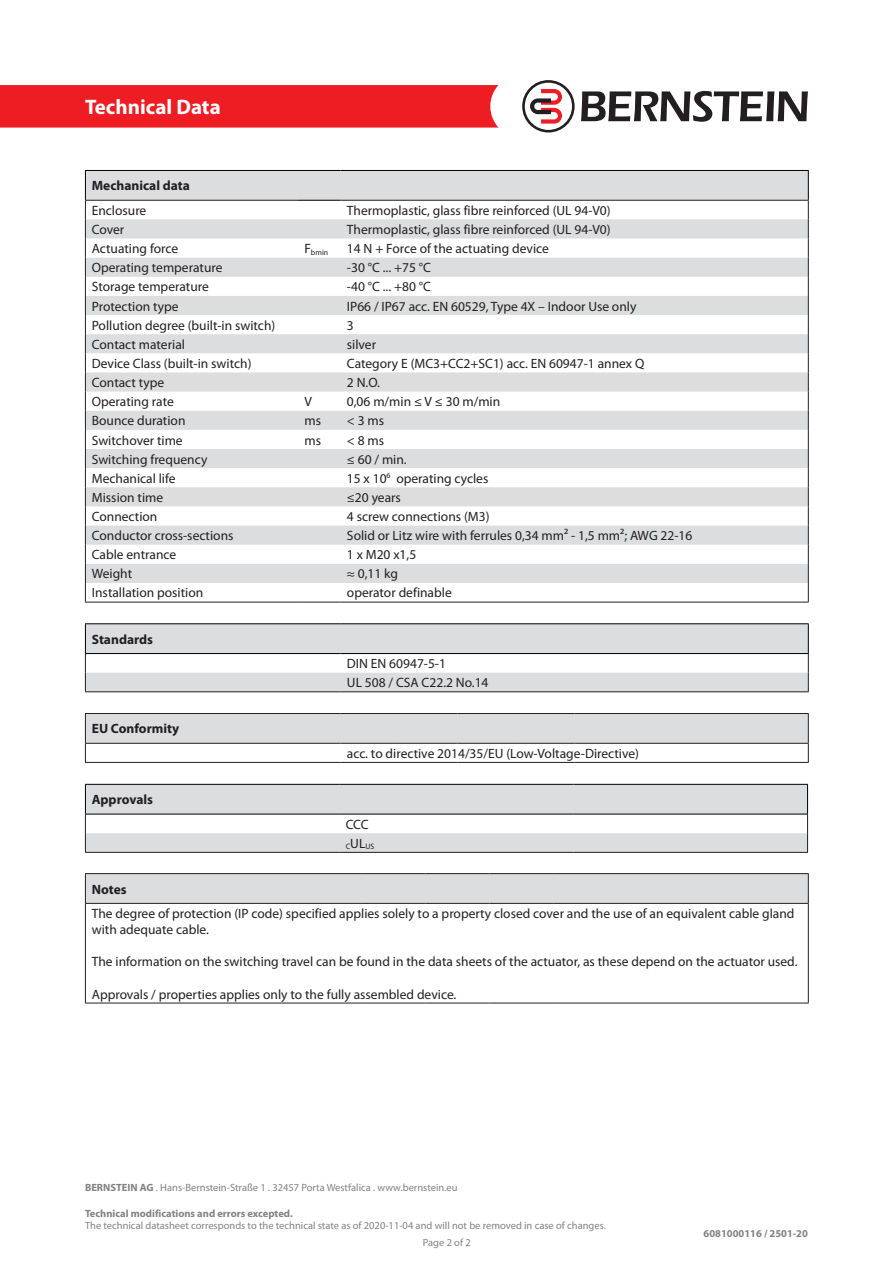
<style>
.page{position:relative;width:893px;height:1263px;background:#fff}
.page>*{position:absolute;margin:0;border:0;box-sizing:border-box;transform-origin:0 0}
.t1{font:700 21px "Myriad Pro";color:#fff}
.t2{font:13.5px/16.2px "Myriad Pro";color:#231f20}
.t3{font:700 13.5px "Myriad Pro";color:#231f20}
.t4{font:10.5px/16.8px "Myriad Pro";color:#808285}
.t5{font:700 10.5px "Myriad Pro";color:#808285}
.t6{font:7.8px "Myriad Pro";color:#231f20}
.s1{font-weight:700}
</style>
<div class="page">
<div style="left:0;top:85px;width:498px;height:43px;background:#ee1d23"></div>
<svg style="left:581px;top:91px;width:227px;height:31px"></svg>
<svg style="left:522px;top:80px;width:53px;height:53px"></svg>
<svg style="left:86px;top:171px;width:722px;height:412px;fill:#dcdddf"></svg>
<hr style="left:85px;top:170px;width:213px;height:1px;background:#000">
<svg style="left:85px;top:171px;width:1px;height:431px"></svg>
<hr style="left:298px;top:170px;width:43px;height:1px;background:#000">
<hr style="left:341px;top:170px;width:468px;height:1px;background:#000">
<svg style="left:808px;top:171px;width:1px;height:431px"></svg>
<hr style="left:298px;top:200px;width:43px;height:1px;background:#000">
<hr style="left:85px;top:602px;width:213px;height:1px;background:#231f20">
<hr style="left:298px;top:602px;width:43px;height:1px;background:#231f20">
<hr style="left:341px;top:602px;width:468px;height:1px;background:#231f20">
<hr style="left:85px;top:200px;width:213px;height:1px;background:#231f20">
<hr style="left:341px;top:200px;width:468px;height:1px;background:#231f20">
<svg style="left:85px;top:714px;width:724px;height:48px"></svg>
<hr style="left:85px;top:713px;width:256px;height:1px;background:#231f20">
<hr style="left:341px;top:713px;width:58px;height:1px;background:#231f20">
<hr style="left:399px;top:713px;width:58px;height:1px;background:#231f20">
<hr style="left:457px;top:713px;width:59px;height:1px;background:#231f20">
<hr style="left:516px;top:713px;width:58px;height:1px;background:#231f20">
<hr style="left:574px;top:713px;width:235px;height:1px;background:#231f20">
<hr style="left:85px;top:743px;width:256px;height:1px;background:#231f20">
<hr style="left:341px;top:743px;width:58px;height:1px;background:#231f20">
<hr style="left:399px;top:743px;width:58px;height:1px;background:#231f20">
<hr style="left:457px;top:743px;width:59px;height:1px;background:#231f20">
<hr style="left:516px;top:743px;width:58px;height:1px;background:#231f20">
<hr style="left:574px;top:743px;width:235px;height:1px;background:#231f20">
<hr style="left:85px;top:762px;width:256px;height:1px;background:#231f20">
<hr style="left:341px;top:762px;width:58px;height:1px;background:#231f20">
<hr style="left:399px;top:762px;width:58px;height:1px;background:#231f20">
<hr style="left:457px;top:762px;width:59px;height:1px;background:#231f20">
<hr style="left:516px;top:762px;width:58px;height:1px;background:#231f20">
<hr style="left:574px;top:762px;width:235px;height:1px;background:#231f20">
<svg style="left:86px;top:624px;width:722px;height:67px;fill:#dcdddf"></svg>
<hr style="left:85px;top:623px;width:256px;height:1px;background:#000">
<hr style="left:341px;top:623px;width:468px;height:1px;background:#000">
<hr style="left:85px;top:653px;width:256px;height:1px;background:#000">
<hr style="left:341px;top:653px;width:468px;height:1px;background:#000">
<svg style="left:85px;top:624px;width:1px;height:67px"></svg>
<svg style="left:808px;top:624px;width:1px;height:67px"></svg>
<hr style="left:85px;top:691px;width:256px;height:1px;background:#231f20">
<hr style="left:341px;top:691px;width:468px;height:1px;background:#231f20">
<svg style="left:86px;top:785px;width:721px;height:67px;fill:#dcdddf"></svg>
<hr style="left:85px;top:784px;width:254px;height:1px;background:#000">
<hr style="left:339px;top:784px;width:234px;height:1px;background:#000">
<hr style="left:573px;top:784px;width:235px;height:1px;background:#000">
<hr style="left:85px;top:814px;width:254px;height:1px;background:#000">
<hr style="left:339px;top:814px;width:234px;height:1px;background:#000">
<hr style="left:573px;top:814px;width:235px;height:1px;background:#000">
<svg style="left:85px;top:785px;width:1px;height:67px"></svg>
<svg style="left:807px;top:785px;width:1px;height:67px"></svg>
<hr style="left:85px;top:852px;width:254px;height:1px;background:#231f20">
<hr style="left:339px;top:852px;width:234px;height:1px;background:#231f20">
<hr style="left:573px;top:852px;width:235px;height:1px;background:#231f20">
<svg style="left:85px;top:874px;width:724px;height:29px;background:#dadadc"></svg>
<hr style="left:85px;top:904px;width:1px;height:99px;background:#231f20">
<hr style="left:808px;top:904px;width:1px;height:99px;background:#231f20">
<hr style="left:85px;top:873px;width:213px;height:1px;background:#231f20">
<hr style="left:298px;top:873px;width:64px;height:1px;background:#231f20">
<hr style="left:362px;top:873px;width:64px;height:1px;background:#231f20">
<hr style="left:426px;top:873px;width:63px;height:1px;background:#231f20">
<hr style="left:489px;top:873px;width:64px;height:1px;background:#231f20">
<hr style="left:553px;top:873px;width:256px;height:1px;background:#231f20">
<hr style="left:85px;top:903px;width:213px;height:1px;background:#231f20">
<hr style="left:298px;top:903px;width:64px;height:1px;background:#231f20">
<hr style="left:362px;top:903px;width:64px;height:1px;background:#231f20">
<hr style="left:426px;top:903px;width:63px;height:1px;background:#231f20">
<hr style="left:489px;top:903px;width:64px;height:1px;background:#231f20">
<hr style="left:553px;top:903px;width:256px;height:1px;background:#231f20">
<hr style="left:85px;top:1003px;width:213px;height:1px;background:#231f20">
<hr style="left:298px;top:1003px;width:64px;height:1px;background:#231f20">
<hr style="left:362px;top:1003px;width:64px;height:1px;background:#231f20">
<hr style="left:426px;top:1003px;width:63px;height:1px;background:#231f20">
<hr style="left:489px;top:1003px;width:64px;height:1px;background:#231f20">
<hr style="left:553px;top:1003px;width:256px;height:1px;background:#231f20">
<h1 class="t1" style="left:85px;top:93px;width:137px">Technical Data</h1>
<p class="t3" style="left:92px;top:177px;width:100px">Mechanical data</p>
<p class="t2" style="left:92px;top:202px;width:56px">Enclosure</p>
<p class="t2" style="left:347px;top:202px;width:265px">Thermoplastic, glass fibre reinforced (UL 94-V0)</p>
<p class="t2" style="left:92px;top:221px;width:34px">Cover</p>
<p class="t2" style="left:347px;top:221px;width:265px">Thermoplastic, glass fibre reinforced (UL 94-V0)</p>
<p class="t2" style="left:92px;top:240px;width:88px">Actuating force</p>
<p class="t6" style="left:304px;top:247px;width:25px"><sup>F</sup>bmin</p>
<p class="t2" style="left:347px;top:240px;width:203px">14 N + Force of the actuating device</p>
<p class="t2" style="left:92px;top:259px;width:132px">Operating temperature</p>
<p class="t2" style="left:347px;top:259px;width:85px">-30 °C ... +75 °C</p>
<p class="t2" style="left:92px;top:279px;width:119px">Storage temperature</p>
<p class="t2" style="left:347px;top:279px;width:85px">-40 °C ... +80 °C</p>
<p class="t2" style="left:92px;top:298px;width:88px">Protection type</p>
<p class="t2" style="left:347px;top:298px;width:291px">IP66 / IP67 acc. EN 60529, Type 4X – Indoor Use only</p>
<p class="t2" style="left:92px;top:317px;width:185px">Pollution degree (built-in switch)</p>
<p class="t2" style="left:347px;top:317px;width:8px">3</p>
<p class="t2" style="left:92px;top:336px;width:95px">Contact material</p>
<p class="t2" style="left:347px;top:336px;width:31px">silver</p>
<p class="t2" style="left:92px;top:355px;width:161px">Device Class (built-in switch)</p>
<p class="t2" style="left:347px;top:355px;width:299px">Category E (MC3+CC2+SC1) acc. EN 60947-1 annex Q</p>
<p class="t2" style="left:92px;top:374px;width:74px">Contact type</p>
<p class="t2" style="left:347px;top:374px;width:35px">2 N.O.</p>
<p class="t2" style="left:92px;top:393px;width:84px">Operating rate</p>
<p class="t2" style="left:304px;top:393px;width:9px">V</p>
<p class="t2" style="left:347px;top:393px;width:155px">0,06 m/min ≤ V ≤ 30 m/min</p>
<p class="t2" style="left:92px;top:412px;width:95px">Bounce duration</p>
<p class="t2" style="left:304px;top:412px;width:18px">ms</p>
<p class="t2" style="left:347px;top:412px;width:39px">&lt; 3 ms</p>
<p class="t2" style="left:92px;top:432px;width:92px">Switchover time</p>
<p class="t2" style="left:304px;top:432px;width:18px">ms</p>
<p class="t2" style="left:347px;top:432px;width:39px">&lt; 8 ms</p>
<p class="t2" style="left:92px;top:451px;width:117px">Switching frequency</p>
<p class="t2" style="left:347px;top:451px;width:61px">≤ 60 / min.</p>
<p class="t2" style="left:92px;top:470px;width:85px">Mechanical life</p>
<p class="t2" style="left:347px;top:470px;width:143px">15 x 10<sup>6</sup> operating cycles</p>
<p class="t2" style="left:92px;top:489px;width:73px">Mission time</p>
<p class="t2" style="left:347px;top:489px;width:56px">≤20 years</p>
<p class="t2" style="left:92px;top:508px;width:67px">Connection</p>
<p class="t2" style="left:347px;top:508px;width:144px">4 screw connections (M3)</p>
<p class="t2" style="left:92px;top:527px;width:143px">Conductor cross-sections</p>
<p class="t2" style="left:347px;top:527px;width:347px">Solid or Litz wire with ferrules 0,34 mm² - 1,5 mm²; AWG 22-16</p>
<p class="t2" style="left:92px;top:546px;width:86px">Cable entrance</p>
<p class="t2" style="left:347px;top:546px;width:71px">1 x M20 x1,5</p>
<p class="t2" style="left:92px;top:566px;width:42px">Weight</p>
<p class="t2" style="left:347px;top:566px;width:53px">≈ 0,11 kg</p>
<p class="t2" style="left:92px;top:584px;width:113px">Installation position</p>
<p class="t2" style="left:347px;top:584px;width:106px">operator definable</p>
<p class="t3" style="left:92px;top:630px;width:63px">Standards</p>
<p class="t3" style="left:92px;top:720px;width:89px">EU Conformity</p>
<p class="t3" style="left:92px;top:791px;width:63px">Approvals</p>
<p class="t2" style="left:347px;top:655px;width:101px">DIN EN 60947-5-1</p>
<p class="t2" style="left:347px;top:674px;width:143px">UL 508 / CSA C22.2 No.14</p>
<p class="t2" style="left:347px;top:745px;width:294px">acc. to directive 2014/35/EU (Low-Voltage-Directive)</p>
<p class="t2" style="left:346px;top:816px;width:24px">CCC</p>
<p class="t6" style="left:346px;top:842px;width:30px">C<sup>UL</sup>US</p>
<p class="t3" style="left:92px;top:880px;width:36px">Notes</p>
<p class="t2" style="left:92px;top:905px;width:704px">The degree of protection (IP code) specified applies solely to a property closed cover and the use of an equivalent cable gland with adequate cable.</p>
<p class="t2" style="left:92px;top:953px;width:707px">The information on the switching travel can be found in the data sheets of the actuator, as these depend on the actuator used.</p>
<p class="t2" style="left:92px;top:986px;width:366px">Approvals / properties applies only to the fully assembled device.</p>
<p class="t4" style="left:85px;top:1179px;width:374px"><span class="s1">BERNSTEIN AG</span> . Hans-Bernstein-Straße 1 . 32457 Porta Westfalica . www.bernstein.eu</p>
<p class="t5" style="left:85px;top:1206px;width:209px">Technical modifications and errors excepted.</p>
<p class="t4" style="left:423px;top:1217px;width:184px;text-indent:-338px">The technical datasheet corresponds to the technical state as of 2020-11-04 and will not be removed in case of changes.<br>Page 2 of 2</p>
<p class="t5" style="left:704px;top:1227px;width:106px">6081000116 / 2501-20</p>
</div>
